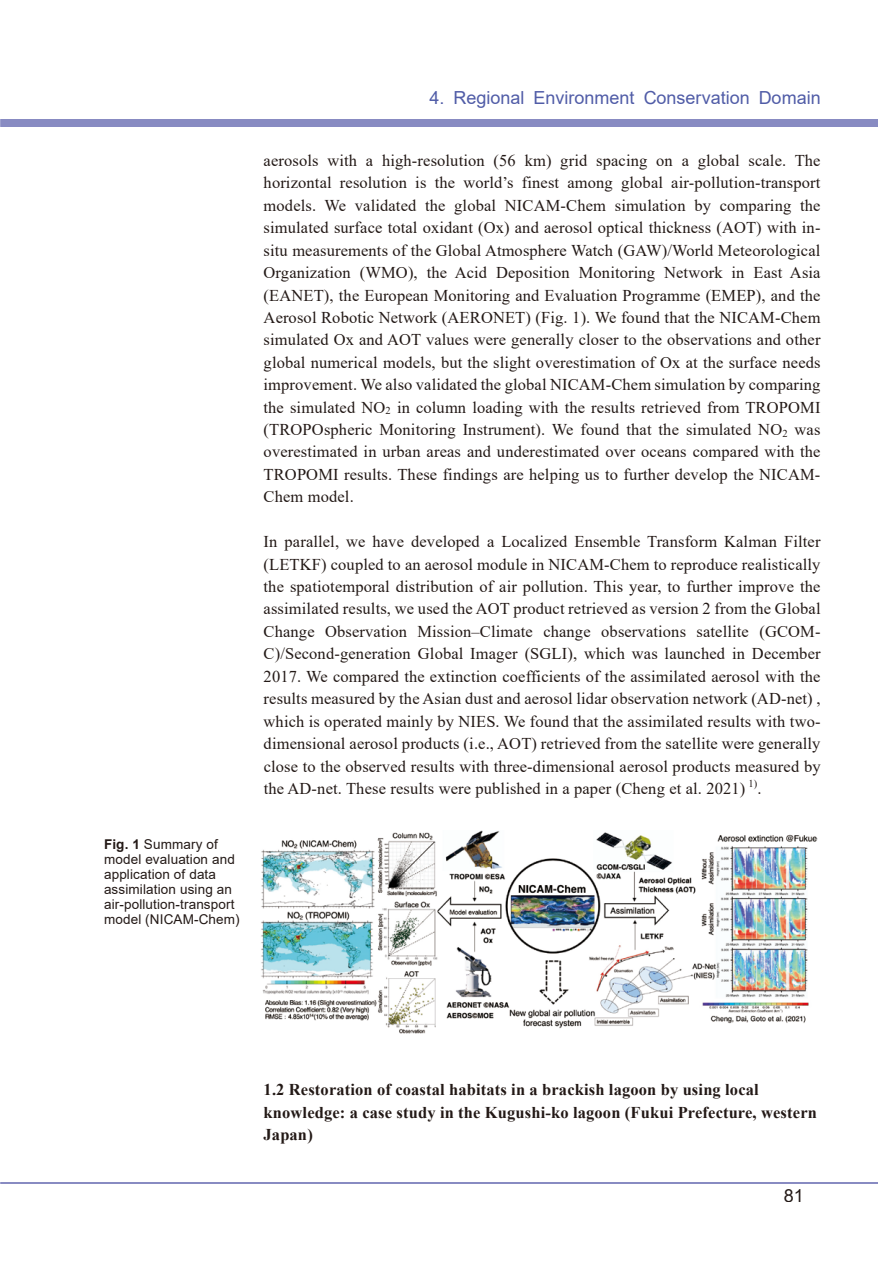
<style>
.page{position:relative;width:893px;height:1263px;background:#fff}
.page>*{position:absolute;margin:0;border:0;box-sizing:border-box;transform-origin:0 0}
.t1{font:18px "Arial";color:#505ca7}
.t2{font:18px "Arial";color:#231916}
.t3{font:16.5px/22.5px "Times New Roman";letter-spacing:.01em;color:#231916;text-align:justify}
.t4{font:700 16.5px/22.4px "Times New Roman";letter-spacing:.01em;color:#231916}
.t5{font:13.5px/15px "Arial";letter-spacing:.01em;color:#231916}
.s1{font-weight:700}
</style>
<div class="page">
<div style="left:0;top:119px;width:878px;height:8px;background:#888bc2"></div>
<hr style="left:0;top:1182px;width:878px;height:1px;background:#888bc2">
<img style="left:261px;top:831px;width:556px;height:202px">
<p class="t5" style="left:104px;top:836px;width:137px"><span class="s1">Fig. 1</span> Summary of model evaluation and application of data assimilation using an air-pollution-transport model (NICAM-Chem)</p>
<p class="t1" style="left:429px;top:85px;width:393px">4. Regional Environment Conservation Domain</p>
<p class="t3" style="left:264px;top:149px;width:558px">aerosols with a high-resolution (56 km) grid spacing on a global scale. The horizontal resolution is the world’s finest among global air-pollution-transport models. We validated the global NICAM-Chem simulation by comparing the simulated surface total oxidant (Ox) and aerosol optical thickness (AOT) with in&shy;situ measurements of the Global Atmosphere Watch (GAW)/World Meteorological Organization (WMO), the Acid Deposition Monitoring Network in East Asia (EANET), the European Monitoring and Evaluation Programme (EMEP), and the Aerosol Robotic Network (AERONET) (Fig. 1). We found that the NICAM-Chem simulated Ox and AOT values were generally closer to the observations and other global numerical models, but the slight overestimation of Ox at the surface needs improvement. We also validated the global NICAM-Chem simulation by comparing the simulated NO<sub>2</sub> in column loading with the results retrieved from TROPOMI (TROPOspheric Monitoring Instrument). We found that the simulated NO<sub>2</sub> was overestimated in urban areas and underestimated over oceans compared with the TROPOMI results. These findings are helping us to further develop the NICAM-Chem model.</p>
<p class="t3" style="left:264px;top:530px;width:558px">In parallel, we have developed a Localized Ensemble Transform Kalman Filter (LETKF) coupled to an aerosol module in NICAM-Chem to reproduce realistically the spatiotemporal distribution of air pollution. This year, to further improve the assimilated results, we used the AOT product retrieved as version 2 from the Global Change Observation Mission–Climate change observations satellite (GCOM-C)/Second-generation Global Imager (SGLI), which was launched in December 2017. We compared the extinction coefficients of the assimilated aerosol with the results measured by the Asian dust and aerosol lidar observation network (AD-net) , which is operated mainly by NIES. We found that the assimilated results with two&shy;dimensional aerosol products (i.e., AOT) retrieved from the satellite were generally close to the observed results with three-dimensional aerosol products measured by the AD-net. These results were published in a paper (Cheng et al. 2021) <sup>1)</sup>.</p>
<p class="t4" style="left:264px;top:1078px;width:555px">1.2 Restoration of coastal habitats in a brackish lagoon by using local knowledge: a case study in the Kugushi-ko lagoon (Fukui Prefecture, western<br>Japan)</p>
<p class="t2" style="left:784px;top:1183px;width:21px">81</p>
</div>
